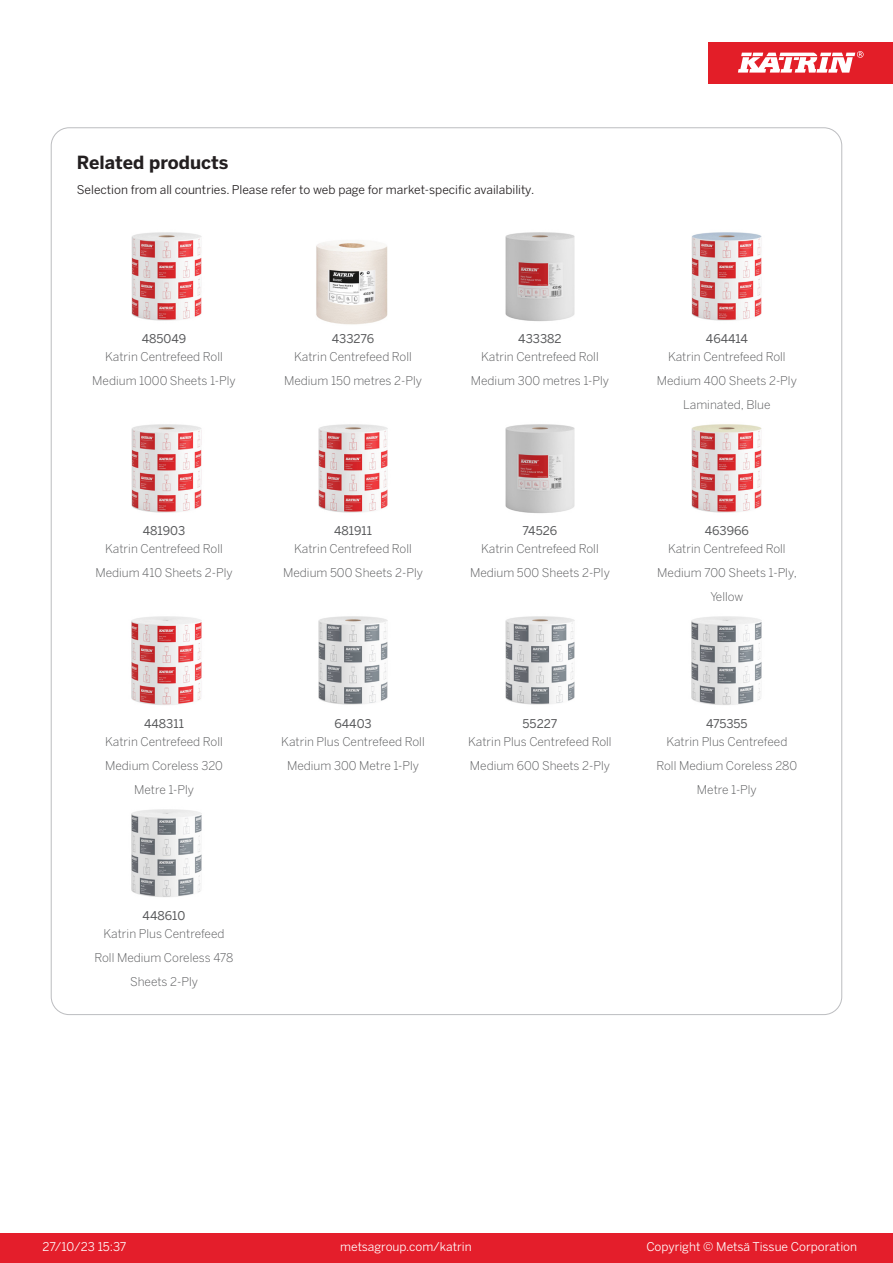
<style>
.page{position:relative;width:893px;height:1263px;background:#fff}
.page>*{position:absolute;margin:0;border:0;box-sizing:border-box;transform-origin:0 0}
.T_TableHeader{font:700 18px "Benton Sans";color:#231f20}
.T_RelatedName{font:300 12px/24px "Benton Sans";color:#57585a;text-align:center}
.T_TableBody{font:12px "Benton Sans";color:#231f20}
.T_RelatedCode{font:12px "Benton Sans";color:#57585a}
.t1{font:12px "Benton Sans";color:#fff}
</style>
<div class="page">
<div style="left:0;top:1233px;width:893px;height:30px;background:#e41e2b"></div>
<div style="left:708px;top:43px;width:185px;height:41px;background:#e31e28"></div>
<svg style="left:738px;top:51px;width:126px;height:22px"></svg>
<img style="left:131px;top:232px;width:71px;height:89px">
<img style="left:316px;top:241px;width:72px;height:84px">
<img style="left:505px;top:232px;width:70px;height:89px">
<img style="left:691px;top:232px;width:71px;height:89px">
<img style="left:131px;top:424px;width:71px;height:89px">
<img style="left:318px;top:424px;width:70px;height:89px">
<img style="left:505px;top:424px;width:70px;height:89px">
<img style="left:691px;top:424px;width:71px;height:89px">
<img style="left:131px;top:616px;width:71px;height:89px">
<img style="left:318px;top:616px;width:70px;height:89px">
<img style="left:505px;top:616px;width:70px;height:89px">
<img style="left:691px;top:616px;width:71px;height:89px">
<img style="left:131px;top:809px;width:71px;height:88px">
<p class="T_TableHeader" style="left:77px;top:151px;width:153px">Related products</p>
<p class="T_TableBody" style="left:77px;top:183px;width:459px">Selection from all countries. Please refer to web page for market-specific availability.</p>
<p class="T_RelatedCode" style="left:142px;top:331px;width:46px">485049</p>
<p class="T_RelatedCode" style="left:332px;top:331px;width:44px">433276</p>
<p class="T_RelatedCode" style="left:518px;top:331px;width:45px">433382</p>
<p class="T_RelatedCode" style="left:706px;top:331px;width:43px">464414</p>
<p class="T_RelatedName" style="left:92px;top:345px;width:145px">Katrin Centrefeed Roll<br>Medium 1000 Sheets 1-Ply</p>
<p class="T_RelatedName" style="left:284px;top:345px;width:139px">Katrin Centrefeed Roll<br>Medium 150 metres 2-Ply</p>
<p class="T_RelatedName" style="left:471px;top:345px;width:140px">Katrin Centrefeed Roll<br>Medium 300 metres 1-Ply</p>
<p class="T_RelatedName" style="left:657px;top:345px;width:142px">Katrin Centrefeed Roll<br>Medium 400 Sheets 2-Ply<br>Laminated, Blue</p>
<p class="T_RelatedCode" style="left:143px;top:524px;width:44px">481903</p>
<p class="T_RelatedCode" style="left:334px;top:524px;width:39px">481911</p>
<p class="T_RelatedCode" style="left:523px;top:524px;width:36px">74526</p>
<p class="T_RelatedCode" style="left:705px;top:524px;width:46px">463966</p>
<p class="T_RelatedName" style="left:95px;top:537px;width:139px">Katrin Centrefeed Roll<br>Medium 410 Sheets 2-Ply</p>
<p class="T_RelatedName" style="left:283px;top:537px;width:141px">Katrin Centrefeed Roll<br>Medium 500 Sheets 2-Ply</p>
<p class="T_RelatedName" style="left:470px;top:537px;width:141px">Katrin Centrefeed Roll<br>Medium 500 Sheets 2-Ply</p>
<p class="T_RelatedName" style="left:657px;top:537px;width:141px">Katrin Centrefeed Roll<br>Medium 700 Sheets 1-Ply,<br>Yellow</p>
<p class="T_RelatedCode" style="left:144px;top:716px;width:41px">448311</p>
<p class="T_RelatedCode" style="left:334px;top:716px;width:39px">64403</p>
<p class="T_RelatedCode" style="left:523px;top:716px;width:36px">55227</p>
<p class="T_RelatedCode" style="left:706px;top:716px;width:43px">475355</p>
<p class="T_RelatedName" style="left:105px;top:729px;width:119px">Katrin Centrefeed Roll<br>Medium Coreless 320<br>Metre 1-Ply</p>
<p class="T_RelatedName" style="left:281px;top:729px;width:145px">Katrin Plus Centrefeed Roll<br>Medium 300 Metre 1-Ply</p>
<p class="T_RelatedName" style="left:468px;top:729px;width:145px;text-align:left">Katrin Plus Centrefeed Roll<br>Medium 600 Sheets 2-Ply</p>
<p class="T_RelatedName" style="left:656px;top:729px;width:142px">Katrin Plus Centrefeed<br>Roll Medium Coreless 280<br>Metre 1-Ply</p>
<p class="T_RelatedCode" style="left:143px;top:908px;width:44px">448610</p>
<p class="T_RelatedName" style="left:95px;top:921px;width:140px">Katrin Plus Centrefeed<br>Roll Medium Coreless 478<br>Sheets 2-Ply</p>
<p class="t1" style="left:43px;top:1239px;width:85px">27/10/23 15:37</p>
<p class="t1" style="left:340px;top:1239px;width:133px">metsagroup.com/katrin</p>
<p class="t1" style="left:646px;top:1239px;width:212px">Copyright © Metsä Tissue Corporation</p>
</div>
